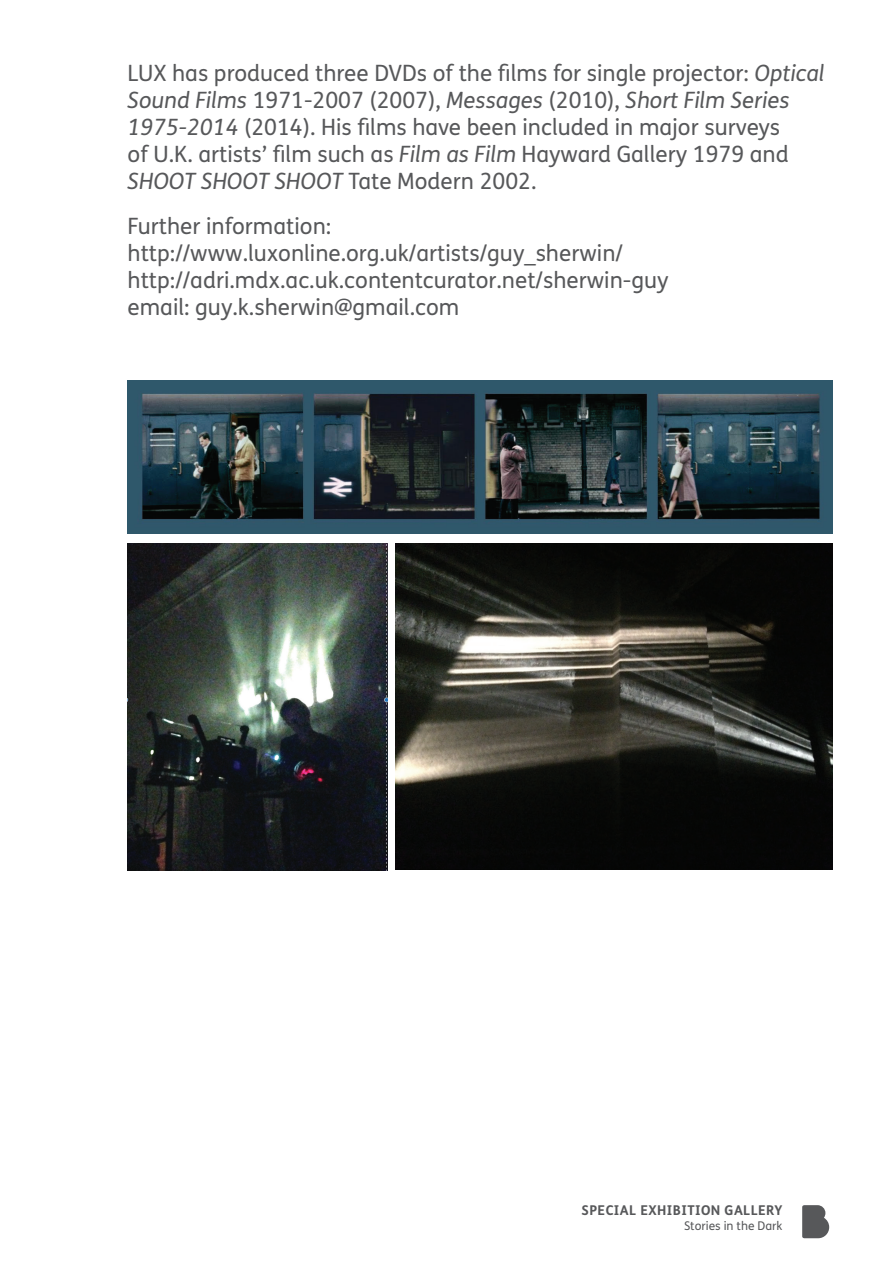
<style>
.page{position:relative;width:893px;height:1263px;background:#fff}
.page>*{position:absolute;margin:0;border:0;box-sizing:border-box;transform-origin:0 0}
.t1{font:22.5px/27px "FS Me";color:#57585a}
.t2{font:700 13.5px "FS Me";letter-spacing:.03em;color:#57585a}
.t3{font:12px "FS Me";color:#57585a}
.s1{font-style:italic}
</style>
<div class="page">
<svg style="left:802px;top:1205px;width:27px;height:33px"></svg>
<img style="left:128px;top:381px;width:704px;height:152px">
<img style="left:128px;top:544px;width:259px;height:326px">
<img style="left:396px;top:544px;width:436px;height:325px">
<p class="t1" style="left:128px;top:59px;width:698px">LUX has produced three DVDs of the films for single projector: <span class="s1">Optical Sound Films</span> 1971-2007 (2007), <span class="s1">Messages</span> (2010), <span class="s1">Short Film Series 1975-2014</span> (2014). His films have been included in major surveys<br>of U.K. artists’ film such as <span class="s1">Film as Film</span> Hayward Gallery 1979 and <span class="s1">SHOOT SHOOT SHOOT</span> Tate Modern 2002.</p>
<p class="t1" style="left:128px;top:212px;width:542px">Further information: http://www.luxonline.org.uk/artists/guy_sherwin/ http://adri.mdx.ac.uk.contentcurator.net/sherwin-guy email: guy.k.sherwin@gmail.com</p>
<p class="t2" style="left:582px;top:1200px;width:202px">SPECIAL EXHIBITION GALLERY</p>
<p class="t3" style="left:684px;top:1217px;width:100px">Stories in the Dark</p>
</div>
